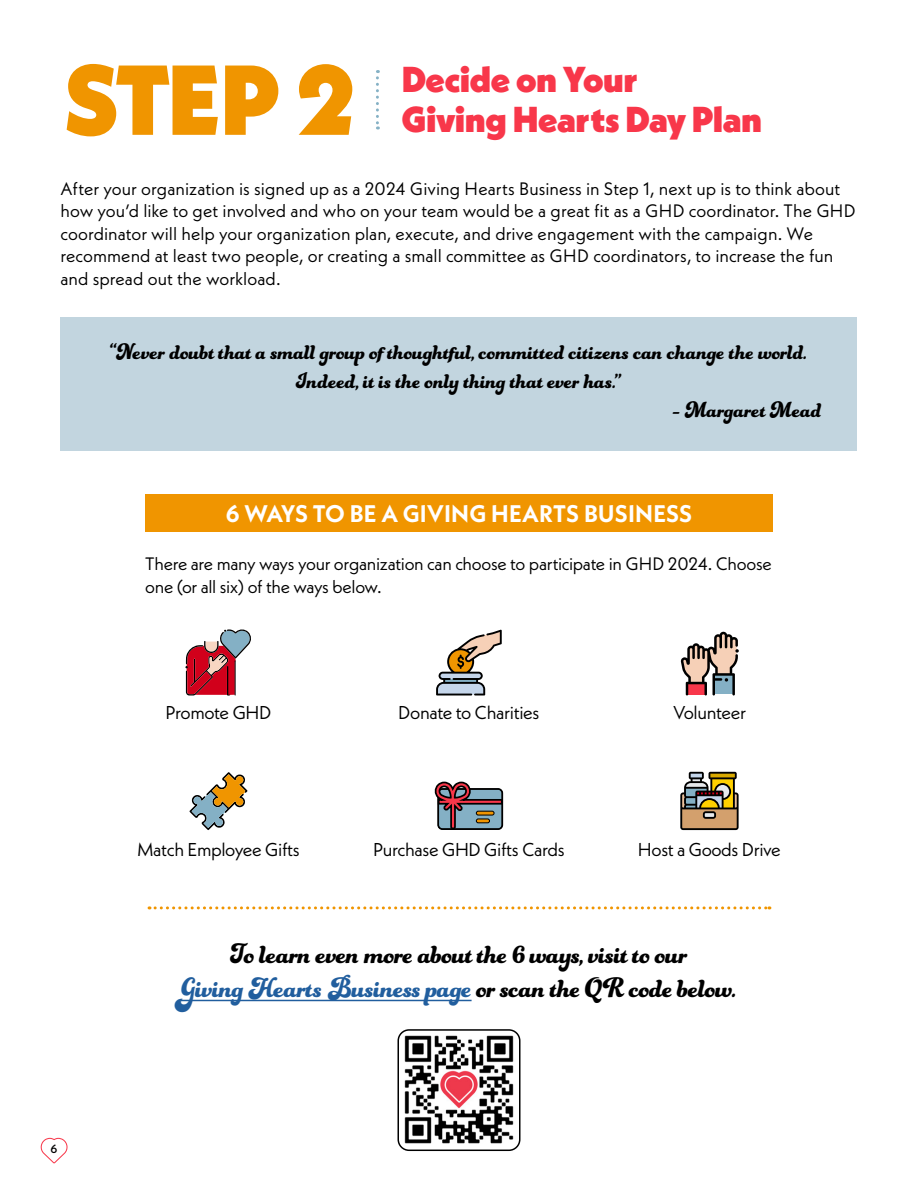
<style>
.page{position:relative;width:918px;height:1188px;background:#fff}
.page>*{position:absolute;margin:0;border:0;box-sizing:border-box;transform-origin:0 0}
.t1{font:900 99px "Neue Kabel";color:#f09500}
.t2{font:900 36px/40.5px "Neue Kabel";letter-spacing:-.01em;color:#f8374a}
.t3{font:30px/34.5px "Funkydori";letter-spacing:-.01em;color:#000;text-align:center}
.t4{font:24px/28.8px "Funkydori";letter-spacing:.005em;color:#000;text-align:center}
.t5{font:700 24px "Neue Kabel";letter-spacing:.01em;color:#fff}
.t6{font:18.6px "Neue Kabel";letter-spacing:-.02em;color:#000}
.t7{font:18px/22.5px "Neue Kabel";color:#000}
.t8{font:18px/22.5px "Neue Kabel";letter-spacing:-.02em;color:#000}
.t9{font:500 12px "Neue Kabel";color:#000}
.s1{color:#215e9e}
</style>
<div class="page">
<div style="left:60px;top:317px;width:796px;height:134px;background:#c2d5df"></div>
<hr style="left:181px;top:1000px;width:291px;height:1px;background:#215e9e">
<svg style="left:376px;top:70px;width:3px;height:59px"></svg>
<svg style="left:149px;top:906px;width:621px;height:3px"></svg>
<svg style="left:680px;top:772px;width:59px;height:58px;background:#93805b"></svg>
<svg style="left:436px;top:630px;width:66px;height:65px"></svg>
<svg style="left:681px;top:632px;width:58px;height:63px"></svg>
<svg style="left:434px;top:781px;width:70px;height:49px;background:#827c84"></svg>
<svg style="left:189px;top:772px;width:58px;height:58px"></svg>
<svg style="left:185px;top:629px;width:66px;height:67px"></svg>
<img style="left:398px;top:1031px;width:120px;height:119px">
<div style="left:398px;top:1029px;width:123px;height:122px;border:2px solid #000;border-radius:11px"></div>
<div style="left:145px;top:494px;width:628px;height:38px;background:#f09500"></div>
<svg style="left:40px;top:1137px;width:28px;height:27px"></svg>
<h1 class="t1" style="left:64px;top:38px;width:295px">STEP 2</h1>
<h2 class="t2" style="left:402px;top:58px;width:362px">Decide on Your<br>Giving Hearts Day Plan</h2>
<p class="t7" style="left:60px;top:177px;width:797px">After your organization is signed up as a 2024 Giving Hearts Business in Step 1, next up is to think about how you’d like to get involved and who on your team would be a great fit as a GHD coordinator. The GHD coordinator will help your organization plan, execute, and drive engagement with the campaign. We recommend at least two people, or creating a small committee as GHD coordinators, to increase the fun and spread out the workload.</p>
<h3 class="t4" style="left:110px;top:337px;width:699px">“Never doubt that a small group of thoughtful, committed citizens can change the world.<br>Indeed, it is the only thing that ever has.”</h3>
<h3 class="t4" style="left:672px;top:394px;width:151px">- Margaret Mead</h3>
<h3 class="t5" style="left:226px;top:498px;width:468px">6 WAYS TO BE A GIVING HEARTS BUSINESS</h3>
<p class="t8" style="left:145px;top:552px;width:628px">There are many ways your organization can choose to participate in GHD 2024. Choose one (or all six) of the ways below.</p>
<p class="t6" style="left:165px;top:701px;width:108px">Promote GHD</p>
<p class="t6" style="left:673px;top:701px;width:75px">Volunteer</p>
<p class="t6" style="left:398px;top:701px;width:143px">Donate to Charities</p>
<p class="t6" style="left:137px;top:838px;width:164px">Match Employee Gifts</p>
<p class="t6" style="left:638px;top:838px;width:145px">Host a Goods Drive</p>
<p class="t6" style="left:373px;top:838px;width:193px">Purchase GHD Gifts Cards</p>
<p class="t9" style="left:51px;top:1141px;width:8px">6</p>
<h3 class="t3" style="left:181px;top:935px;width:558px">To learn even more about the 6 ways, visit to our<br><span class="s1">Giving Hearts Business page</span> or scan the QR code below.</h3>
</div>
